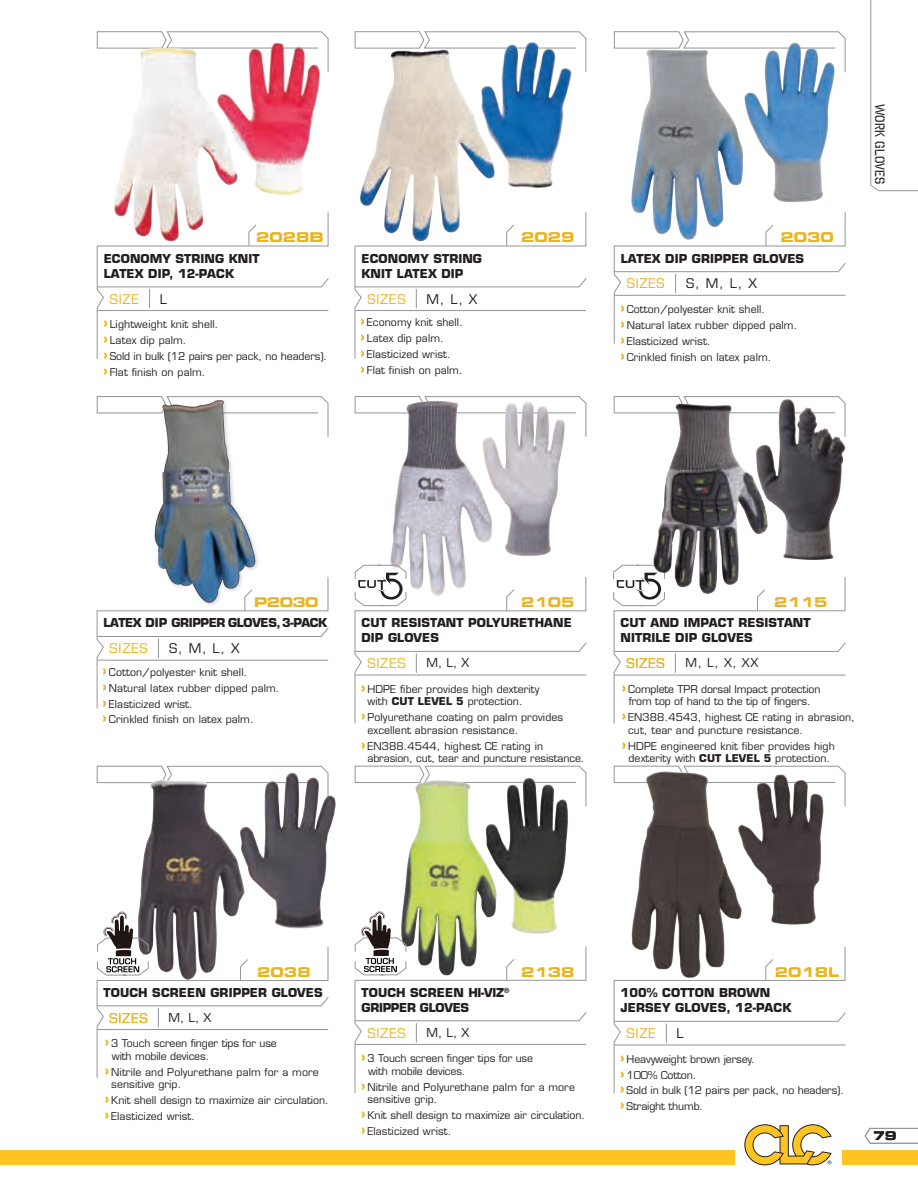
<style>
.page{position:relative;width:918px;height:1188px;background:#fff}
.page>*{position:absolute;margin:0;border:0;box-sizing:border-box;transform-origin:0 0}
.t1{font:13.5px "Eurostile Bold Extended Two";color:#e9b41f}
.t2{font:13.5px "Octin Stencil Free";letter-spacing:.01em;color:#231f20}
.t3{font:13.05px "Eurostile";letter-spacing:.06em;color:#e9b41f}
.t4{font:13.05px "Eurostile";color:#231f20}
.t5{font:700 12px/15px "Eurostile";letter-spacing:.01em;color:#231f20}
.t6{font:700 12px/15px "Eurostile";letter-spacing:-.02em;color:#231f20}
.t7{font:700 12px "Eurostile";letter-spacing:-.03em;color:#231f20}
.t8{font:12px "Eurostile";color:#231f20}
.t9{font:12px "Eurostile Bold Extended Two";color:#231f20}
.t10{font:10.5px/12.6px "Eurostile";letter-spacing:.01em;color:#231f20}
.t11{font:10.5px/12.6px "Eurostile";letter-spacing:-.01em;color:#231f20}
.s1{font-family:"Helvetica Neue";font-weight:900;font-size:16.5px;color:#e9b41f}
.s2{font-weight:700}
</style>
<div class="page">
<svg style="left:744px;top:1124px;width:88px;height:41px"></svg>
<div style="left:0;top:1150px;width:735px;height:15px;background:#fec422"></div>
<div style="left:843px;top:1150px;width:75px;height:15px;background:#fec422"></div>
<svg style="left:870px;top:0;width:48px;height:191px"></svg>
<svg style="left:97px;top:396px;width:231px;height:41px"></svg>
<svg style="left:614px;top:31px;width:230px;height:8px"></svg>
<svg style="left:865px;top:1128px;width:53px;height:16px"></svg>
<svg style="left:97px;top:31px;width:232px;height:18px"></svg>
<svg style="left:355px;top:31px;width:228px;height:6px"></svg>
<svg style="left:97px;top:212px;width:232px;height:147px"></svg>
<svg style="left:354px;top:212px;width:233px;height:147px"></svg>
<img style="left:207px;top:40px;width:122px;height:156px">
<img style="left:462px;top:35px;width:125px;height:153px">
<img style="left:98px;top:42px;width:143px;height:210px">
<img style="left:354px;top:37px;width:142px;height:214px">
<svg style="left:355px;top:396px;width:231px;height:41px"></svg>
<img style="left:380px;top:396px;width:95px;height:169px">
<img style="left:475px;top:396px;width:105px;height:160px">
<svg style="left:354px;top:565px;width:233px;height:159px"></svg>
<svg style="left:614px;top:396px;width:123px;height:18px"></svg>
<svg style="left:97px;top:766px;width:123px;height:18px"></svg>
<svg style="left:613px;top:565px;width:233px;height:159px"></svg>
<img style="left:737px;top:396px;width:109px;height:171px">
<img style="left:220px;top:765px;width:135px;height:147px">
<img style="left:653px;top:402px;width:118px;height:194px">
<img style="left:128px;top:771px;width:117px;height:141px">
<svg style="left:96px;top:912px;width:233px;height:166px"></svg>
<svg style="left:355px;top:766px;width:106px;height:17px"></svg>
<img style="left:461px;top:766px;width:126px;height:145px">
<img style="left:365px;top:767px;width:154px;height:144px">
<svg style="left:354px;top:911px;width:233px;height:182px"></svg>
<svg style="left:614px;top:766px;width:231px;height:41px"></svg>
<svg style="left:613px;top:946px;width:233px;height:148px"></svg>
<img style="left:754px;top:765px;width:84px;height:160px">
<img style="left:620px;top:765px;width:134px;height:227px">
<img style="left:122px;top:396px;width:161px;height:181px">
<img style="left:722px;top:37px;width:124px;height:165px">
<img style="left:613px;top:39px;width:146px;height:209px">
<svg style="left:614px;top:212px;width:232px;height:132px"></svg>
<svg style="left:96px;top:577px;width:233px;height:132px"></svg>
<p class="t1" style="left:256px;top:228px;width:69px">2028B</p>
<p class="t5" style="left:104px;top:251px;width:158px">ECONOMY STRING KNIT</p>
<p class="t5" style="left:104px;top:266px;width:132px">LATEX DIP, 12-PACK</p>
<p class="t5" style="left:361px;top:251px;width:122px">ECONOMY STRING</p>
<p class="t5" style="left:361px;top:266px;width:103px">KNIT LATEX DIP</p>
<p class="t3" style="left:110px;top:291px;width:31px">SIZE</p>
<p class="t4" style="left:160px;top:291px;width:9px">L</p>
<p class="t3" style="left:368px;top:291px;width:40px">SIZES</p>
<p class="t4" style="left:426px;top:291px;width:53px">M, L, X</p>
<p class="t10" style="left:104px;top:318px;width:116px"><span class="s1">›</span> Lightweight knit shell.</p>
<p class="t10" style="left:104px;top:334px;width:84px"><span class="s1">›</span> Latex dip palm.</p>
<p class="t11" style="left:104px;top:350px;width:225px"><span class="s1">›</span> Sold in bulk (12 pairs per pack, no headers).</p>
<p class="t10" style="left:104px;top:366px;width:103px"><span class="s1">›</span> Flat finish on palm.</p>
<p class="t10" style="left:361px;top:316px;width:104px"><span class="s1">›</span> Economy knit shell.</p>
<p class="t10" style="left:361px;top:332px;width:84px"><span class="s1">›</span> Latex dip palm.</p>
<p class="t10" style="left:361px;top:348px;width:91px"><span class="s1">›</span> Elasticized wrist.</p>
<p class="t10" style="left:361px;top:364px;width:103px"><span class="s1">›</span> Flat finish on palm.</p>
<p class="t1" style="left:521px;top:228px;width:55px">2029</p>
<p class="t1" style="left:780px;top:228px;width:55px">2030</p>
<p class="t5" style="left:621px;top:251px;width:185px">LATEX DIP GRIPPER GLOVES</p>
<p class="t3" style="left:627px;top:276px;width:40px">SIZES</p>
<p class="t4" style="left:686px;top:276px;width:72px">S, M, L, X</p>
<p class="t10" style="left:621px;top:303px;width:146px"><span class="s1">›</span> Cotton/polyester knit shell.</p>
<p class="t10" style="left:621px;top:319px;width:178px"><span class="s1">›</span> Natural latex rubber dipped palm.</p>
<p class="t10" style="left:621px;top:335px;width:91px"><span class="s1">›</span> Elasticized wrist.</p>
<p class="t10" style="left:621px;top:350px;width:152px"><span class="s1">›</span> Crinkled finish on latex palm.</p>
<p class="t2" style="left:887px;top:104px;width:82px;rotate:90deg">WORK GLOVES</p>
<p class="t1" style="left:254px;top:593px;width:66px">P2030</p>
<p class="t7" style="left:104px;top:616px;width:225px">LATEX DIP GRIPPER GLOVES, 3-PACK</p>
<p class="t10" style="left:103px;top:666px;width:146px"><span class="s1">›</span> Cotton/polyester knit shell.</p>
<p class="t10" style="left:103px;top:682px;width:178px"><span class="s1">›</span> Natural latex rubber dipped palm.</p>
<p class="t10" style="left:103px;top:697px;width:91px"><span class="s1">›</span> Elasticized wrist.</p>
<p class="t10" style="left:103px;top:713px;width:152px"><span class="s1">›</span> Crinkled finish on latex palm.</p>
<p class="t3" style="left:110px;top:641px;width:40px">SIZES</p>
<p class="t4" style="left:169px;top:641px;width:72px">S, M, L, X</p>
<p class="t1" style="left:521px;top:593px;width:55px">2105</p>
<p class="t5" style="left:361px;top:615px;width:212px">CUT RESISTANT POLYURETHANE<br>DIP GLOVES</p>
<p class="t3" style="left:368px;top:656px;width:40px">SIZES</p>
<p class="t8" style="left:427px;top:656px;width:44px">M, L, X</p>
<p class="t10" style="left:367px;top:683px;width:173px;text-indent:-6px"><span class="s1">›</span> HDPE fiber provides high dexterity with <span class="s2">CUT LEVEL 5</span> protection.</p>
<p class="t10" style="left:367px;top:711px;width:197px;text-indent:-6px"><span class="s1">›</span> Polyurethane coating on palm provides excellent abrasion resistance.</p>
<p class="t11" style="left:367px;top:740px;width:219px;text-indent:-6px"><span class="s1">›</span> EN388.4544, highest CE rating in abrasion, cut, tear and puncture resistance.</p>
<p class="t1" style="left:774px;top:593px;width:55px">2115</p>
<p class="t5" style="left:621px;top:615px;width:192px">CUT AND IMPACT RESISTANT<br>NITRILE DIP GLOVES</p>
<p class="t3" style="left:627px;top:656px;width:40px">SIZES</p>
<p class="t8" style="left:686px;top:656px;width:74px">M, L, X, XX</p>
<p class="t11" style="left:622px;top:683px;width:200px;text-align:center"><span class="s1">›</span> Complete TPR dorsal Impact protection from top of hand to the tip of fingers.</p>
<p class="t10" style="left:628px;top:711px;width:228px;text-indent:-6px"><span class="s1">›</span> EN388.4543, highest CE rating in abrasion, cut, tear and puncture resistance.</p>
<p class="t10" style="left:622px;top:739px;width:214px;text-align:center"><span class="s1">›</span> HDPE engineered knit fiber provides high dexterity with <span class="s2">CUT LEVEL 5</span> protection.</p>
<p class="t1" style="left:257px;top:963px;width:55px">2038</p>
<p class="t5" style="left:104px;top:985px;width:221px">TOUCH SCREEN GRIPPER GLOVES</p>
<p class="t6" style="left:362px;top:985px;width:149px">TOUCH SCREEN HI-VIZ<sup>®<br></sup>GRIPPER GLOVES</p>
<p class="t3" style="left:110px;top:1010px;width:40px">SIZES</p>
<p class="t8" style="left:169px;top:1010px;width:44px">M, L, X</p>
<p class="t1" style="left:521px;top:963px;width:55px">2138</p>
<p class="t1" style="left:775px;top:963px;width:66px">2018L</p>
<p class="t5" style="left:621px;top:985px;width:172px">100% COTTON BROWN<br>JERSEY GLOVES, 12-PACK</p>
<p class="t11" style="left:112px;top:1037px;width:166px;text-indent:-7px"><span class="s1">›</span> 3 Touch screen finger tips for use with mobile devices.</p>
<p class="t10" style="left:111px;top:1065px;width:209px;text-indent:-6px"><span class="s1">›</span> Nitrile and Polyurethane palm for a more sensitive grip.</p>
<p class="t10" style="left:105px;top:1094px;width:225px"><span class="s1">›</span> Knit shell design to maximize air circulation.</p>
<p class="t10" style="left:105px;top:1110px;width:91px"><span class="s1">›</span> Elasticized wrist.</p>
<p class="t3" style="left:368px;top:1025px;width:40px">SIZES</p>
<p class="t8" style="left:427px;top:1025px;width:44px">M, L, X</p>
<p class="t11" style="left:368px;top:1052px;width:166px;text-indent:-7px"><span class="s1">›</span> 3 Touch screen finger tips for use with mobile devices.</p>
<p class="t10" style="left:368px;top:1080px;width:209px;text-indent:-6px"><span class="s1">›</span> Nitrile and Polyurethane palm for a more sensitive grip.</p>
<p class="t10" style="left:362px;top:1109px;width:225px"><span class="s1">›</span> Knit shell design to maximize air circulation.</p>
<p class="t10" style="left:362px;top:1125px;width:91px"><span class="s1">›</span> Elasticized wrist.</p>
<p class="t3" style="left:627px;top:1026px;width:31px">SIZE</p>
<p class="t4" style="left:677px;top:1026px;width:9px">L</p>
<p class="t11" style="left:621px;top:1053px;width:136px"><span class="s1">›</span> Heavyweight brown jersey.</p>
<p class="t11" style="left:621px;top:1068px;width:77px"><span class="s1">›</span> 100% Cotton.</p>
<p class="t11" style="left:621px;top:1084px;width:225px"><span class="s1">›</span> Sold in bulk (12 pairs per pack, no headers).</p>
<p class="t11" style="left:621px;top:1100px;width:84px"><span class="s1">›</span> Straight thumb.</p>
<p class="t9" style="left:873px;top:1128px;width:25px">79</p>
</div>
